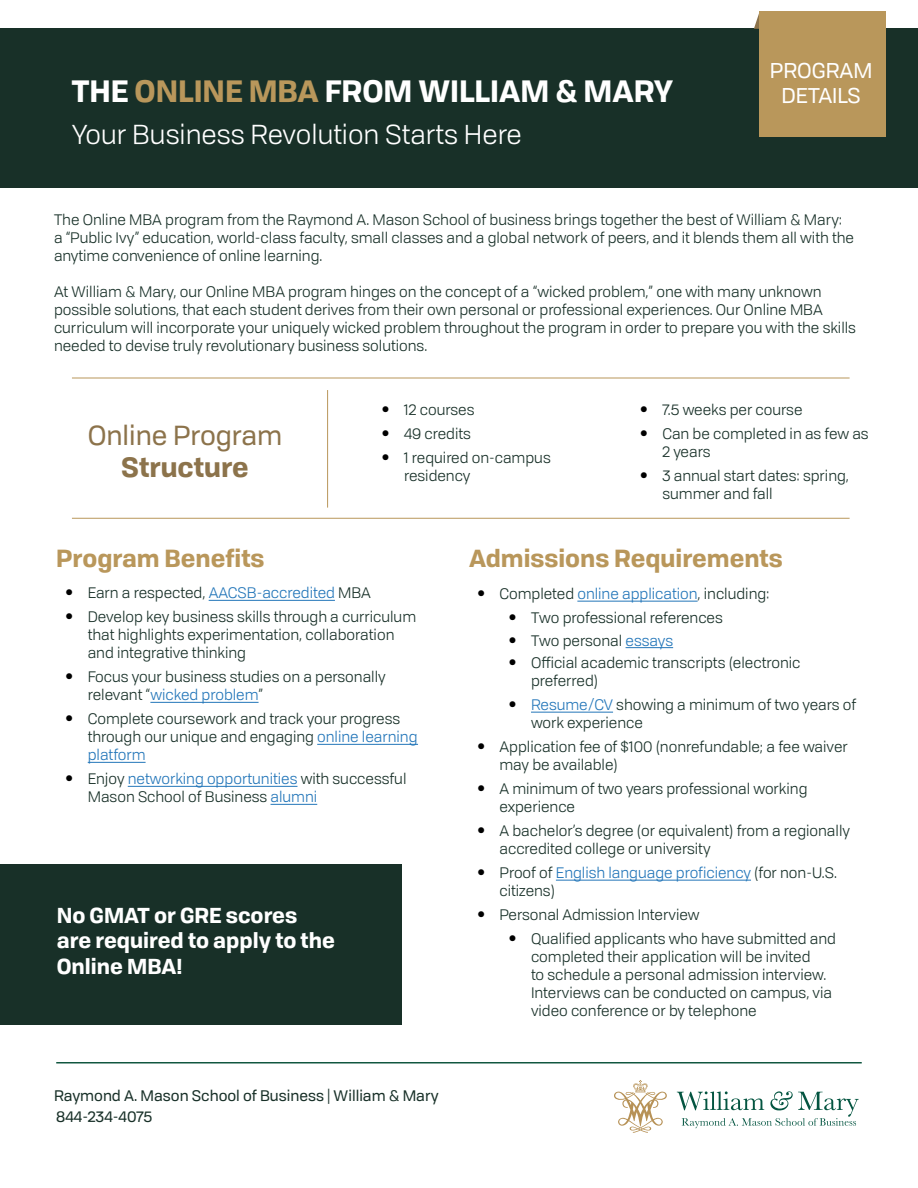
<style>
.page{position:relative;width:918px;height:1188px;background:#fff}
.page>*{position:absolute;margin:0;border:0;box-sizing:border-box;transform-origin:0 0}
.t1{font:700 30px "Tofino";color:#fff}
.t2{font:27px "Tofino";color:#fff}
.t3{font:27px "Tofino";color:#8c734b}
.t4{font:700 27px "Tofino";color:#8c734b}
.t5{font:700 24px "Tofino";color:#b9975b}
.t6{font:700 21px/25.2px "Tofino";color:#fff}
.t7{font:21px/25.2px "Tofino";color:#fff;text-align:center}
.t8{font:15px/18px "Tofino";color:#183028}
.t9{font:15px/20.5px "Tofino";color:#183028}
.s1{color:#b9975b}
.s2{font-family:"Avenir";font-size:16.5px;color:#000}
.s3{color:#2376b9}
</style>
<div class="page">
<div style="left:0;top:29px;width:918px;height:159px;background:#183028"></div>
<svg style="left:754px;top:12px;width:6px;height:17px"></svg>
<div style="left:760px;top:12px;width:126px;height:125px;background:#b9975b"></div>
<svg style="left:614px;top:1080px;width:53px;height:53px"></svg>
<svg style="left:677px;top:1091px;width:182px;height:37px"></svg>
<hr style="left:56px;top:1062px;width:806px;height:2px;background:#115740">
<hr style="left:209px;top:600px;width:126px;height:1px;background:#2376b9">
<hr style="left:150px;top:702px;width:109px;height:1px;background:#2376b9">
<hr style="left:317px;top:744px;width:101px;height:1px;background:#2376b9">
<hr style="left:88px;top:762px;width:58px;height:1px;background:#2376b9">
<hr style="left:128px;top:786px;width:169px;height:1px;background:#2376b9">
<hr style="left:271px;top:804px;width:46px;height:1px;background:#2376b9">
<hr style="left:577px;top:601px;width:121px;height:1px;background:#2376b9">
<hr style="left:626px;top:647px;width:47px;height:1px;background:#2376b9">
<hr style="left:531px;top:712px;width:82px;height:1px;background:#2376b9">
<hr style="left:556px;top:880px;width:195px;height:1px;background:#2376b9">
<hr style="left:72px;top:378px;width:778px;height:1px;background:#b9975b">
<hr style="left:72px;top:518px;width:778px;height:1px;background:#b9975b">
<hr style="left:327px;top:390px;width:1px;height:118px;background:#b9975b">
<div style="left:0;top:864px;width:402px;height:160px;background:#183028"></div>
<h1 class="t1" style="left:72px;top:67px;width:603px">THE <span class="s1">ONLINE MBA</span> FROM WILLIAM &amp; MARY</h1>
<h2 class="t2" style="left:72px;top:114px;width:451px">Your Business Revolution Starts Here</h2>
<h3 class="t7" style="left:770px;top:56px;width:104px">PROGRAM<br>DETAILS</h3>
<p class="t8" style="left:54px;top:210px;width:802px">The Online MBA program from the Raymond A. Mason School of business brings together the best of William &amp; Mary: a “Public Ivy” education, world-class faculty, small classes and a global network of peers, and it blends them all with the anytime convenience of online learning.</p>
<p class="t8" style="left:54px;top:282px;width:804px">At William &amp; Mary, our Online MBA program hinges on the concept of a “wicked problem,” one with many unknown possible solutions, that each student derives from their own personal or professional experiences. Our Online MBA curriculum will incorporate your uniquely wicked problem throughout the program in order to prepare you with the skills needed to devise truly revolutionary business solutions.</p>
<h2 class="t3" style="left:88px;top:415px;width:196px">Online Program</h2>
<h2 class="t4" style="left:121px;top:445px;width:129px">Structure</h2>
<p class="t8" style="left:382px;top:400px;width:94px"><span class="s2">•</span> 12 courses</p>
<p class="t8" style="left:382px;top:424px;width:91px"><span class="s2">•</span> 49 credits</p>
<p class="t8" style="left:404px;top:448px;width:148px;text-indent:-22px"><span class="s2">•</span> 1 required on-campus residency</p>
<p class="t8" style="left:640px;top:400px;width:164px"><span class="s2">•</span> 7.5 weeks per course</p>
<p class="t8" style="left:662px;top:424px;width:208px;text-indent:-22px"><span class="s2">•</span> Can be completed in as few as<br>2 years</p>
<p class="t8" style="left:662px;top:466px;width:188px;text-indent:-22px"><span class="s2">•</span> 3 annual start dates: spring, summer and fall</p>
<h3 class="t5" style="left:56px;top:539px;width:210px">Program Benefits</h3>
<p class="t8" style="left:65px;top:583px;width:307px"><span class="s2">•</span> Earn a respected, <span class="s3">AACSB-accredited</span> MBA</p>
<p class="t8" style="left:88px;top:607px;width:330px;text-indent:-22px"><span class="s2">•</span> Develop key business skills through a curriculum that highlights experimentation, collaboration and integrative thinking</p>
<p class="t8" style="left:88px;top:667px;width:300px;text-indent:-22px"><span class="s2">•</span> Focus your business studies on a personally relevant “<span class="s3">wicked problem</span>”</p>
<p class="t8" style="left:88px;top:709px;width:331px;text-indent:-22px"><span class="s2">•</span> Complete coursework and track your progress through our unique and engaging <span class="s3">online learning platform</span></p>
<p class="t8" style="left:88px;top:769px;width:320px;text-indent:-22px"><span class="s2">•</span> Enjoy <span class="s3">networking opportunities</span> with successful<br>Mason School of Business <span class="s3">alumni</span></p>
<h3 class="t6" style="left:57px;top:901px;width:280px">No GMAT or GRE scores are required to apply to the<br>Online MBA!</h3>
<p class="t9" style="left:54px;top:1085px;width:386px">Raymond A. Mason School of Business | William &amp; Mary<br>844-234-4075</p>
<h3 class="t5" style="left:469px;top:539px;width:315px">Admissions Requirements</h3>
<p class="t8" style="left:477px;top:584px;width:294px"><span class="s2">•</span> Completed <span class="s3">online application</span>, including:</p>
<p class="t8" style="left:508px;top:608px;width:216px"><span class="s2">•</span> Two professional references</p>
<p class="t8" style="left:508px;top:630px;width:166px"><span class="s2">•</span> Two personal <span class="s3">essays</span></p>
<p class="t8" style="left:531px;top:653px;width:271px;text-indent:-22px"><span class="s2">•</span> Official academic transcripts (electronic preferred)</p>
<p class="t8" style="left:531px;top:695px;width:327px;text-indent:-22px"><span class="s2">•</span> <span class="s3">Resume/CV</span> showing a minimum of two years of work experience</p>
<p class="t8" style="left:500px;top:737px;width:350px;text-indent:-22px"><span class="s2">•</span> Application fee of $100 (nonrefundable; a fee waiver may be available)</p>
<p class="t8" style="left:500px;top:779px;width:309px;text-indent:-22px"><span class="s2">•</span> A minimum of two years professional working experience</p>
<p class="t8" style="left:500px;top:821px;width:352px;text-indent:-22px"><span class="s2">•</span> A bachelor’s degree (or equivalent) from a regionally accredited college or university</p>
<p class="t8" style="left:500px;top:863px;width:339px;text-indent:-22px"><span class="s2">•</span> Proof of <span class="s3">English language proficiency</span> (for non-U.S. citizens)</p>
<p class="t8" style="left:477px;top:905px;width:224px"><span class="s2">•</span> Personal Admission Interview</p>
<p class="t8" style="left:531px;top:929px;width:306px;text-indent:-22px"><span class="s2">•</span> Qualified applicants who have submitted and completed their application will be invited<br>to schedule a personal admission interview.<br>Interviews can be conducted on campus, via video conference or by telephone</p>
</div>
